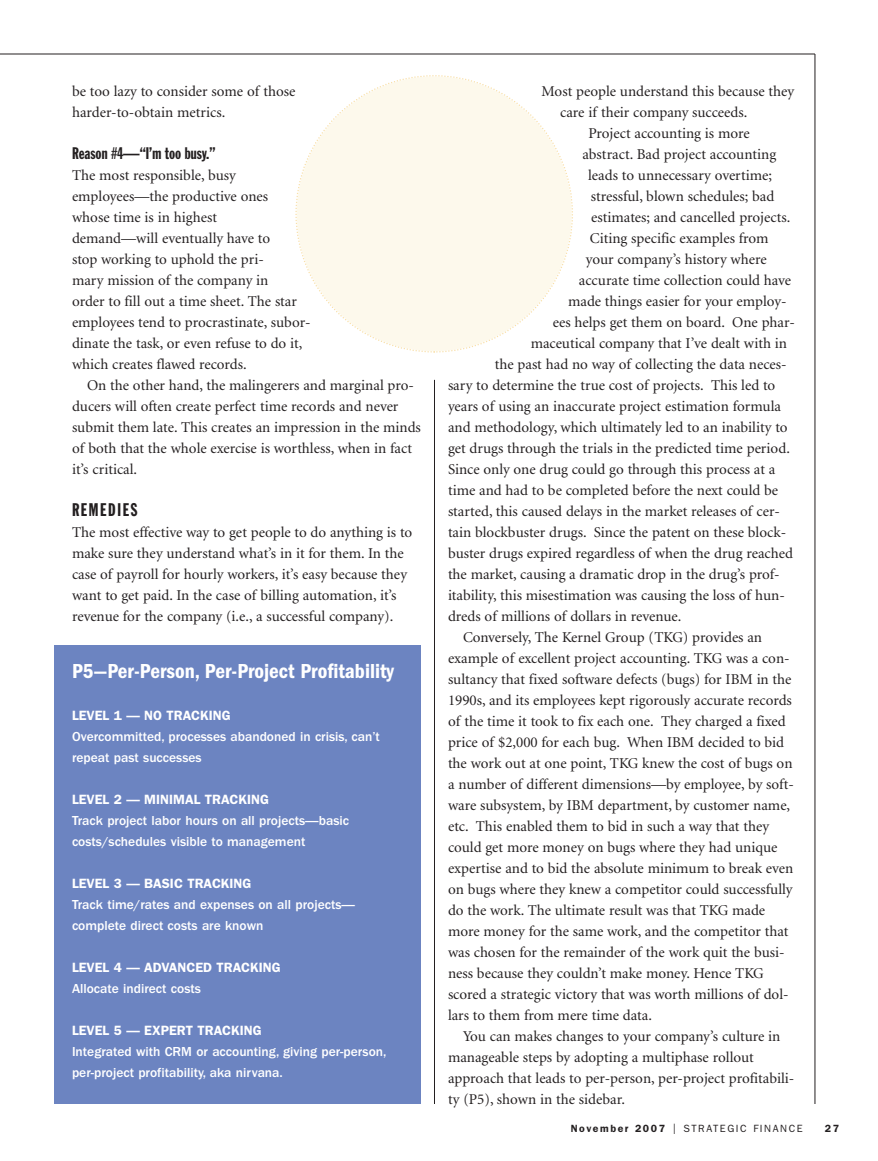
<style>
.page{position:relative;width:878px;height:1161px;background:#fff}
.page>*{position:absolute;margin:0;border:0;box-sizing:border-box;transform-origin:0 0}
.t1{font:600 condensed 21px "Franklin Gothic";color:#fff}
.t2{font:18px "Franklin Gothic Extra Cond";letter-spacing:.09em;color:#231f20}
.t3{font:16.5px "Franklin Gothic Extra Cond";color:#231f20}
.t4{font:15px/21px "Minion";color:#231f20}
.t5{font:500 13.5px/21px "Franklin Gothic";color:#fff}
.t6{font:600 13.5px "Franklin Gothic";color:#fff}
.t7{font:10.5px "Franklin Gothic";letter-spacing:.15em;color:#231f20}
.t8{font:600 10.5px "Franklin Gothic";color:#231f20}
.s1{font-weight:600}
.s2{font-size:15px}
</style>
<div class="page">
<hr style="left:0;top:54px;width:814px;height:1px;background:#231f20">
<hr style="left:814px;top:54px;width:1px;height:1050px;background:#231f20">
<hr style="left:434px;top:380px;width:1px;height:724px;background:#231f20">
<div style="left:54px;top:646px;width:367px;height:458px;background:#6c84c1"></div>
<svg style="left:295px;top:75px;width:278px;height:278px"></svg>
<p class="t4" style="left:72px;top:82px;width:225px">be too lazy to consider some of those harder-to-obtain metrics.</p>
<p class="t3" style="left:72px;top:147px;width:145px">Reason #4—“I’m too busy.”</p>
<p class="t4" style="left:72px;top:166px;width:240px">The most responsible, busy employees—the productive ones<br>whose time is in highest<br>demand—will eventually have to<br>stop working to uphold the pri-<br>mary mission of the company in<br>order to fill out a time sheet. The star employees tend to procrastinate, subor&shy;dinate the task, or even refuse to do it, which creates flawed records.</p>
<p class="t4" style="left:72px;top:376px;width:350px;text-indent:15px">On the other hand, the malingerers and marginal pro&shy;ducers will often create perfect time records and never submit them late. This creates an impression in the minds of both that the whole exercise is worthless, when in fact it’s critical.</p>
<p class="t2" style="left:72px;top:503px;width:67px">REMEDIES</p>
<p class="t4" style="left:72px;top:523px;width:342px">The most effective way to get people to do anything is to make sure they understand what’s in it for them. In the case of payroll for hourly workers, it’s easy because they want to get paid. In the case of billing automation, it’s revenue for the company (i.e., a successful company).</p>
<h1 class="t1" style="left:72px;top:664px;width:323px">P5—Per-Person, Per-Project Profitability</h1>
<p class="t6" style="left:72px;top:710px;width:160px">LEVEL 1 — NO TRACKING</p>
<p class="t5" style="left:72px;top:727px;width:309px">Overcommitted, processes abandoned in crisis, can’t repeat past successes</p>
<p class="t6" style="left:72px;top:794px;width:198px">LEVEL 2 — MINIMAL TRACKING</p>
<p class="t5" style="left:72px;top:811px;width:278px">Track project labor hours on all projects—basic costs/schedules visible to management</p>
<p class="t6" style="left:72px;top:878px;width:181px">LEVEL 3 — BASIC TRACKING</p>
<p class="t5" style="left:72px;top:895px;width:284px">Track time/rates and expenses on all projects— complete direct costs are known</p>
<p class="t6" style="left:72px;top:962px;width:210px">LEVEL 4 — ADVANCED TRACKING</p>
<p class="t5" style="left:72px;top:979px;width:130px">Allocate indirect costs</p>
<p class="t6" style="left:72px;top:1025px;width:191px">LEVEL 5 — EXPERT TRACKING</p>
<p class="t5" style="left:72px;top:1042px;width:316px">Integrated with CRM or accounting, giving per-person, per-project profitability, aka nirvana.</p>
<p class="t4" style="left:541px;top:82px;width:254px">Most people understand this because they</p>
<p class="t4" style="left:560px;top:103px;width:189px">care if their company succeeds.</p>
<p class="t4" style="left:588px;top:124px;width:163px">Project accounting is more</p>
<p class="t4" style="left:582px;top:145px;width:195px">abstract. Bad project accounting</p>
<p class="t4" style="left:588px;top:166px;width:185px">leads to unnecessary overtime;</p>
<p class="t4" style="left:590px;top:187px;width:185px">stressful, blown schedules; bad</p>
<p class="t4" style="left:591px;top:208px;width:201px">estimates; and cancelled projects.</p>
<p class="t4" style="left:590px;top:229px;width:180px">Citing specific examples from</p>
<p class="t4" style="left:586px;top:250px;width:182px">your company’s history where</p>
<p class="t4" style="left:579px;top:271px;width:213px">accurate time collection could have</p>
<p class="t4" style="left:568px;top:292px;width:220px">made things easier for your employ-</p>
<p class="t4" style="left:552px;top:313px;width:244px">ees helps get them on board. One phar-</p>
<p class="t4" style="left:530px;top:334px;width:258px">maceutical company that I’ve dealt with in</p>
<p class="t4" style="left:495px;top:355px;width:293px">the past had no way of collecting the data neces-</p>
<p class="t4" style="left:448px;top:376px;width:329px">sary to determine the true cost of projects. This led to</p>
<p class="t4" style="left:448px;top:397px;width:334px">years of using an inaccurate project estimation formula</p>
<p class="t4" style="left:448px;top:418px;width:341px">and methodology, which ultimately led to an inability to</p>
<p class="t4" style="left:448px;top:439px;width:343px">get drugs through the trials in the predicted time period.</p>
<p class="t4" style="left:448px;top:460px;width:329px">Since only one drug could go through this process at a</p>
<p class="t4" style="left:448px;top:481px;width:332px">time and had to be completed before the next could be</p>
<p class="t4" style="left:448px;top:502px;width:333px">started, this caused delays in the market releases of cer-</p>
<p class="t4" style="left:448px;top:523px;width:340px">tain blockbuster drugs. Since the patent on these block-</p>
<p class="t4" style="left:448px;top:544px;width:346px">buster drugs expired regardless of when the drug reached</p>
<p class="t4" style="left:448px;top:565px;width:333px">the market, causing a dramatic drop in the drug’s prof-</p>
<p class="t4" style="left:448px;top:586px;width:338px">itability, this misestimation was causing the loss of hun-</p>
<p class="t4" style="left:448px;top:607px;width:235px">dreds of millions of dollars in revenue.</p>
<p class="t4" style="left:463px;top:628px;width:300px">Conversely, The Kernel Group (TKG) provides an</p>
<p class="t4" style="left:448px;top:649px;width:343px">example of excellent project accounting. TKG was a con-</p>
<p class="t4" style="left:448px;top:670px;width:345px">sultancy that fixed software defects (bugs) for IBM in the</p>
<p class="t4" style="left:448px;top:691px;width:345px">1990s, and its employees kept rigorously accurate records</p>
<p class="t4" style="left:448px;top:712px;width:339px">of the time it took to fix each one. They charged a fixed</p>
<p class="t4" style="left:448px;top:733px;width:337px">price of $2,000 for each bug. When IBM decided to bid</p>
<p class="t4" style="left:448px;top:754px;width:346px">the work out at one point, TKG knew the cost of bugs on</p>
<p class="t4" style="left:448px;top:775px;width:347px">a number of different dimensions—by employee, by soft-</p>
<p class="t4" style="left:448px;top:796px;width:344px">ware subsystem, by IBM department, by customer name,</p>
<p class="t4" style="left:448px;top:817px;width:322px">etc. This enabled them to bid in such a way that they</p>
<p class="t4" style="left:448px;top:838px;width:331px">could get more money on bugs where they had unique</p>
<p class="t4" style="left:448px;top:859px;width:347px">expertise and to bid the absolute minimum to break even</p>
<p class="t4" style="left:448px;top:880px;width:346px">on bugs where they knew a competitor could successfully</p>
<p class="t4" style="left:448px;top:901px;width:319px">do the work. The ultimate result was that TKG made</p>
<p class="t4" style="left:448px;top:922px;width:342px">more money for the same work, and the competitor that</p>
<p class="t4" style="left:448px;top:943px;width:338px">was chosen for the remainder of the work quit the busi-</p>
<p class="t4" style="left:448px;top:964px;width:317px">ness because they couldn’t make money. Hence TKG</p>
<p class="t4" style="left:448px;top:985px;width:342px">scored a strategic victory that was worth millions of dol-</p>
<p class="t4" style="left:448px;top:1006px;width:205px">lars to them from mere time data.</p>
<p class="t4" style="left:463px;top:1027px;width:319px">You can makes changes to your company’s culture in</p>
<p class="t4" style="left:448px;top:1048px;width:307px">manageable steps by adopting a multiphase rollout</p>
<p class="t4" style="left:448px;top:1069px;width:348px">approach that leads to per-person, per-project profitabili-</p>
<p class="t4" style="left:448px;top:1090px;width:178px">ty (P5), shown in the sidebar.</p>
<p class="t7" style="left:570px;top:1125px;width:233px"><span class="s1">November 2007</span> <span class="s2">I</span> STRATEGIC FINANCE</p>
<p class="t8" style="left:824px;top:1125px;width:16px">27</p>
</div>
